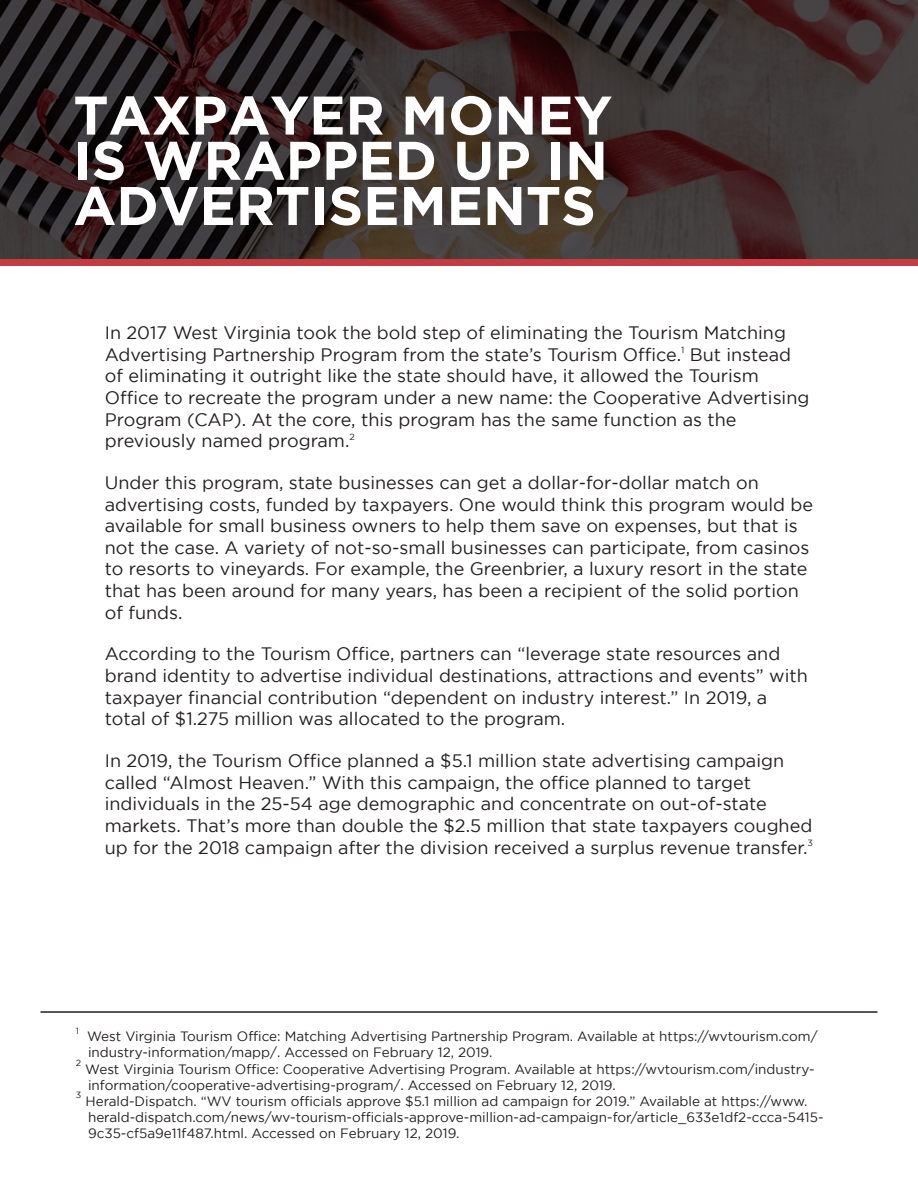
<style>
.page{position:relative;width:918px;height:1188px;background:#fff}
.page>*{position:absolute;margin:0;border:0;box-sizing:border-box;transform-origin:0 0}
.t1{font:700 54.3px/45.3px "Gotham";color:#fff;text-align:justify}
.t2{font:18px/21.6px "Gotham";color:#231f20}
.t3{font:13.5px/16.2px "Gotham";color:#231f20}
.t4{font:9px "Gotham";color:#231f20}
</style>
<div class="page">
<svg style="left:0;top:0;width:918px;height:259px;background:#372b2a"></svg>
<div style="left:0;top:259px;width:918px;height:7px;background:#c53b42"></div>
<hr style="left:40px;top:1011px;width:838px;height:2px;background:#231f20">
<p class="t1" style="left:73px;top:91px;width:540px">TAXPAYER MONEY IS WRAPPED UP IN ADVERTISEMENTS</p>
<p class="t2" style="left:105px;top:322px;width:706px">In 2017 West Virginia took the bold step of eliminating the Tourism Matching Advertising Partnership Program from the state’s Tourism Office.<sup>1</sup> But instead of eliminating it outright like the state should have, it allowed the Tourism Office to recreate the program under a new name: the Cooperative Advertising Program (CAP). At the core, this program has the same function as the previously named program.<sup>2</sup></p>
<p class="t2" style="left:105px;top:472px;width:710px">Under this program, state businesses can get a dollar-for-dollar match on advertising costs, funded by taxpayers. One would think this program would be available for small business owners to help them save on expenses, but that is not the case. A variety of not-so-small businesses can participate, from casinos to resorts to vineyards. For example, the Greenbrier, a luxury resort in the state that has been around for many years, has been a recipient of the solid portion of funds.</p>
<p class="t2" style="left:105px;top:643px;width:705px">According to the Tourism Office, partners can “leverage state resources and brand identity to advertise individual destinations, attractions and events” with taxpayer financial contribution “dependent on industry interest.” In 2019, a total of $1.275 million was allocated to the program.</p>
<p class="t2" style="left:105px;top:750px;width:710px">In 2019, the Tourism Office planned a $5.1 million state advertising campaign called “Almost Heaven.” With this campaign, the office planned to target individuals in the 25-54 age demographic and concentrate on out-of-state markets. That’s more than double the $2.5 million that state taxpayers coughed up for the 2018 campaign after the division received a surplus revenue transfer.<sup>3</sup></p>
<p class="t4" style="left:76px;top:1025px;width:5px">1</p>
<p class="t3" style="left:87px;top:1028px;width:732px">West Virginia Tourism Office: Matching Advertising Partnership Program. Available at https://wvtourism.com/ industry-information/mapp/. Accessed on February 12, 2019.</p>
<p class="t4" style="left:76px;top:1058px;width:7px">2</p>
<p class="t3" style="left:85px;top:1060px;width:731px">West Virginia Tourism Office: Cooperative Advertising Program. Available at https://wvtourism.com/industry&shy;information/cooperative-advertising-program/. Accessed on February 12, 2019.</p>
<p class="t4" style="left:76px;top:1090px;width:7px">3</p>
<p class="t3" style="left:85px;top:1093px;width:740px">Herald-Dispatch. “WV tourism officials approve $5.1 million ad campaign for 2019.” Available at https://www. herald-dispatch.com/news/wv-tourism-officials-approve-million-ad-campaign-for/article_633e1df2-ccca-5415-<br>9c35-cf5a9e11f487.html. Accessed on February 12, 2019.</p>
</div>
